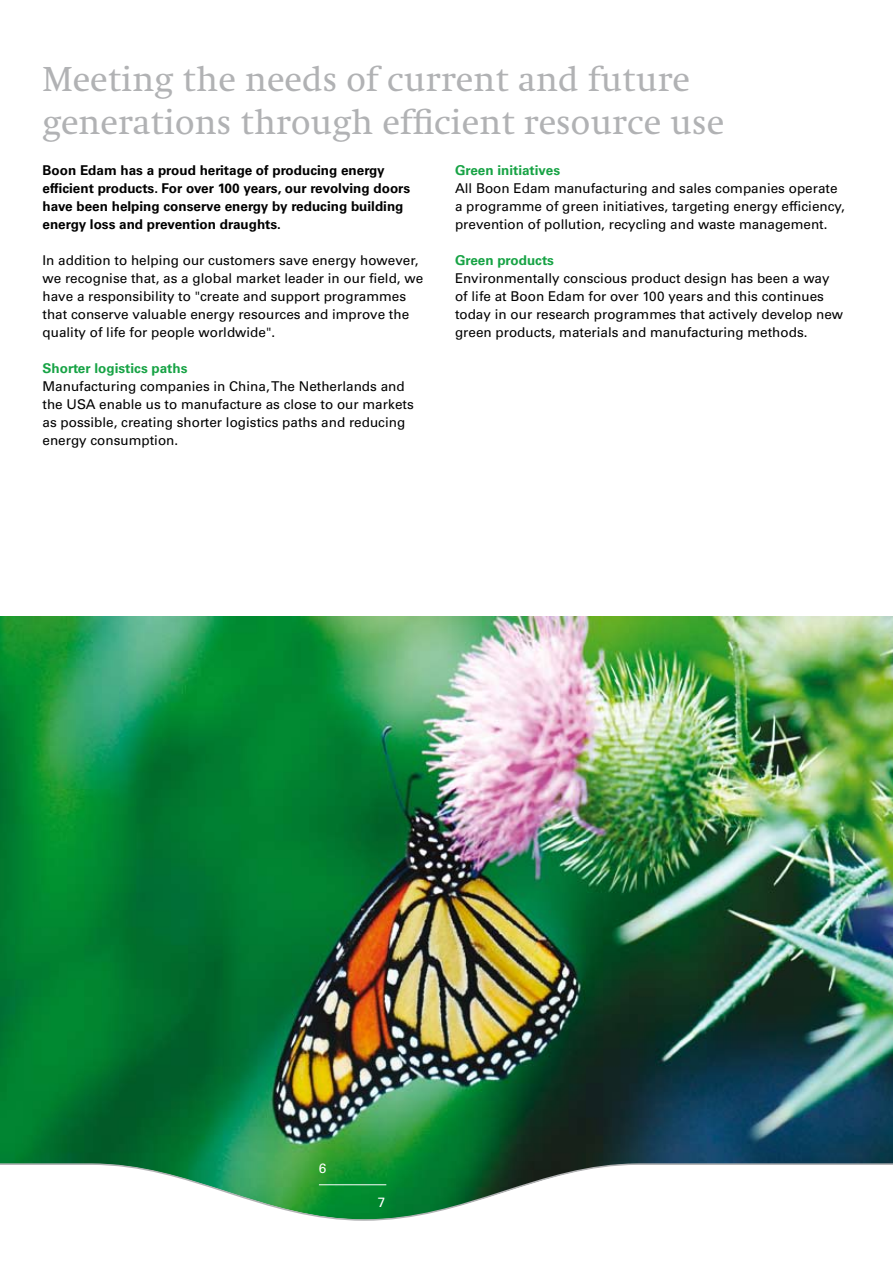
<style>
.page{position:relative;width:893px;height:1263px;background:#fff}
.page>*{position:absolute;margin:0;border:0;box-sizing:border-box;transform-origin:0 0}
.t1{font:36px/43.2px "Swift EF";color:#b1b2b4}
.t2{font:13.5px/18px "Univers LT Std";color:#000}
.t3{font:700 13.5px/18px "Univers LT Std";color:#000}
.t4{font:700 13.5px "Univers LT Std";color:#17a345}
.t5{font:13.5px "Univers LT Std";color:#fff}
</style>
<div class="page">
<img style="left:0;top:617px;width:893px;height:546px">
<svg style="left:0;top:1163px;width:893px;height:58px"></svg>
<hr style="left:319px;top:1184px;width:67px;height:1px;background:#fff">
<h1 class="t1" style="left:43px;top:58px;width:683px">Meeting the needs of current and future generations through efficient resource use</h1>
<p class="t3" style="left:43px;top:162px;width:369px">Boon Edam has a proud heritage of producing energy efficient products. For over 100 years, our revolving doors have been helping conserve energy by reducing building energy loss and prevention draughts.</p>
<p class="t2" style="left:43px;top:252px;width:382px">In addition to helping our customers save energy however, we recognise that, as a global market leader in our field, we have a responsibility to "create and support programmes that conserve valuable energy resources and improve the quality of life for people worldwide".</p>
<p class="t4" style="left:43px;top:361px;width:146px">Shorter logistics paths</p>
<p class="t2" style="left:43px;top:378px;width:373px">Manufacturing companies in China, The Netherlands and the USA enable us to manufacture as close to our markets as possible, creating shorter logistics paths and reducing energy consumption.</p>
<p class="t4" style="left:455px;top:163px;width:107px">Green initiatives</p>
<p class="t2" style="left:455px;top:180px;width:392px">All Boon Edam manufacturing and sales companies operate a programme of green initiatives, targeting energy efficiency, prevention of pollution, recycling and waste management.</p>
<p class="t4" style="left:455px;top:253px;width:101px">Green products</p>
<p class="t2" style="left:455px;top:270px;width:390px">Environmentally conscious product design has been a way of life at Boon Edam for over 100 years and this continues today in our research programmes that actively develop new green products, materials and manufacturing methods.</p>
<p class="t5" style="left:319px;top:1160px;width:9px">6</p>
<p class="t5" style="left:378px;top:1194px;width:9px">7</p>
</div>
